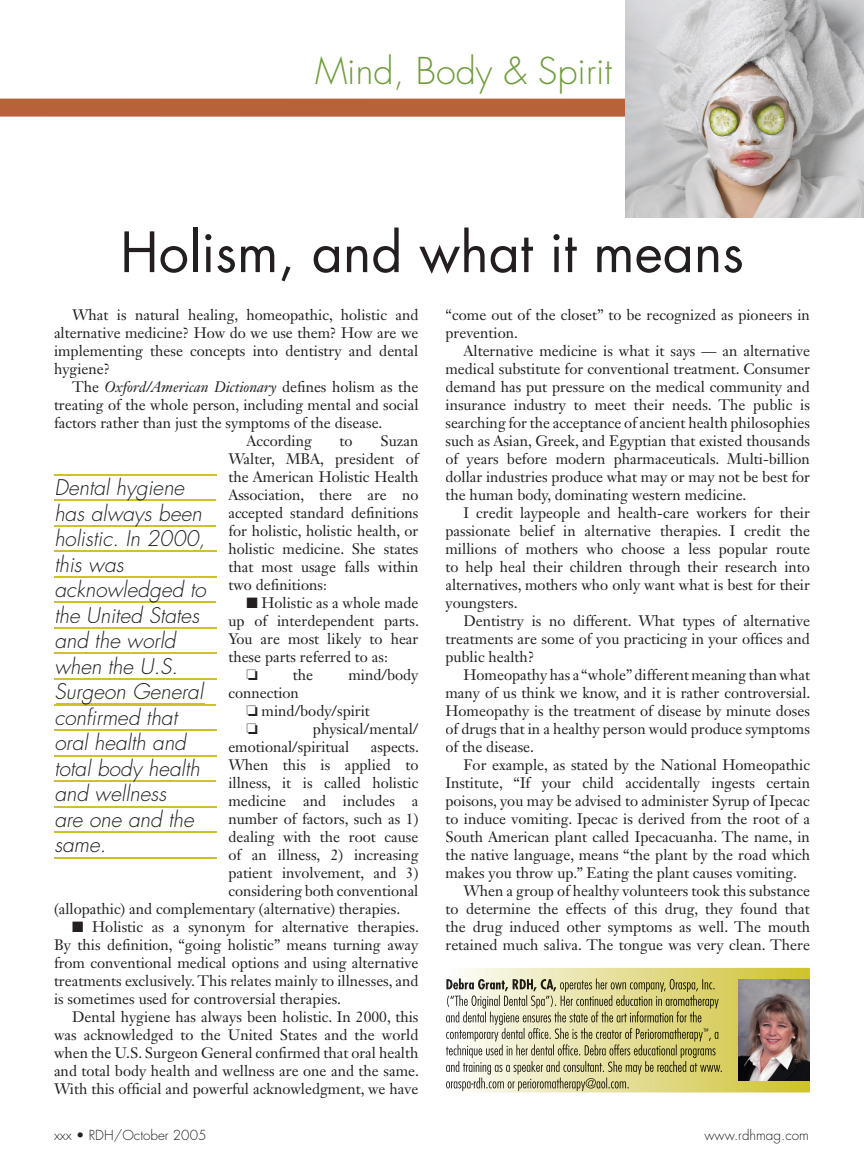
<style>
.page{position:relative;width:864px;height:1175px;background:#fff}
.page>*{position:absolute;margin:0;border:0;box-sizing:border-box;transform-origin:0 0}
.t1{font:54px "Futura Std";color:#231f20}
.t2{font:300 36px "Futura Std";color:#709d3e}
.t3{font:italic 300 21px/25.5px "Futura Std";color:#231f20}
.t4{font:15px/18px "Janson Text LT Std";color:#231f20;text-align:justify}
.t5{font:italic 15px "Janson Text LT Std";color:#231f20}
.t6{font:300 13.5px "Futura Std";color:#231f20}
.s1{font-style:normal}
</style>
<div class="page">
<div style="left:0;top:99px;width:810px;height:18px;background:#b76238"></div>
<svg style="left:462px;top:967px;width:348px;height:125px;background:#e1da8c"></svg>
<img style="left:446px;top:978px;width:111px;height:14px">
<svg style="left:557px;top:978px;width:158px;height:14px;background:#bdb877"></svg>
<img style="left:447px;top:995px;width:272px;height:13px">
<img style="left:446px;top:1011px;width:256px;height:14px">
<img style="left:446px;top:1028px;width:257px;height:13px">
<svg style="left:703px;top:1028px;width:16px;height:13px"></svg>
<img style="left:446px;top:1044px;width:270px;height:14px">
<img style="left:446px;top:1061px;width:276px;height:13px">
<img style="left:446px;top:1077px;width:183px;height:14px">
<hr style="left:54px;top:474px;width:162px;height:1px;background:#cdc327">
<hr style="left:54px;top:499px;width:162px;height:2px;background:#cdc327">
<hr style="left:54px;top:525px;width:162px;height:1px;background:#cdc327">
<hr style="left:54px;top:550px;width:162px;height:2px;background:#cdc327">
<hr style="left:54px;top:576px;width:162px;height:1px;background:#cdc327">
<hr style="left:54px;top:601px;width:162px;height:2px;background:#cdc327">
<hr style="left:54px;top:627px;width:162px;height:1px;background:#cdc327">
<hr style="left:54px;top:652px;width:162px;height:2px;background:#cdc327">
<hr style="left:54px;top:678px;width:162px;height:1px;background:#cdc327">
<hr style="left:54px;top:703px;width:162px;height:2px;background:#cdc327">
<hr style="left:54px;top:729px;width:162px;height:1px;background:#cdc327">
<hr style="left:54px;top:754px;width:162px;height:2px;background:#cdc327">
<hr style="left:54px;top:780px;width:162px;height:1px;background:#cdc327">
<hr style="left:54px;top:805px;width:162px;height:2px;background:#cdc327">
<hr style="left:54px;top:831px;width:162px;height:1px;background:#cdc327">
<hr style="left:54px;top:856px;width:162px;height:2px;background:#cdc327">
<img style="left:626px;top:0;width:238px;height:217px">
<img style="left:738px;top:979px;width:72px;height:101px">
<h2 class="t2" style="left:315px;top:49px;width:299px">Mind, Body &amp; Spirit</h2>
<h1 class="t1" style="left:120px;top:218px;width:625px">Holism, and what it means</h1>
<p class="t4" style="left:54px;top:305px;width:366px;text-indent:18px">What is natural healing, homeopathic, holistic and alternative medicine? How do we use them? How are we implementing these concepts into dentistry and dental hygiene?</p>
<p class="t5" style="left:72px;top:377px;width:348px"><span class="s1">The</span> Oxford/American Dictionary <span class="s1">defines holism as the</span></p>
<p class="t4" style="left:54px;top:395px;width:366px">treating of the whole person, including mental and social</p>
<p class="t4" style="left:54px;top:413px;width:330px">factors rather than just the symptoms of the disease.</p>
<p class="t4" style="left:246px;top:431px;width:67px">According</p>
<p class="t4" style="left:340px;top:431px;width:15px">to</p>
<p class="t4" style="left:228px;top:431px;width:192px;text-indent:152px">Suzan Walter, MBA, president of the American Holistic Health Association, there are no accepted standard definitions for holistic, holistic health, or holistic medicine. She states that most usage falls within two definitions:</p>
<p class="t4" style="left:228px;top:593px;width:192px;text-indent:18px">■ Holistic as a whole made up of interdependent parts.<br>You are most likely to hear these parts referred to as:</p>
<p class="t4" style="left:293px;top:665px;width:22px">the</p>
<p class="t4" style="left:348px;top:665px;width:71px">mind/body</p>
<p class="t4" style="left:246px;top:683px;width:125px;text-indent:-18px">connection<br>❏ mind/body/spirit</p>
<p class="t4" style="left:228px;top:719px;width:192px;text-indent:85px">physical/mental/ emotional/spiritual</p>
<h3 class="t3" style="left:54px;top:475px;width:153px">Dental hygiene has always been holistic. In 2000, this was acknowledged to the United States and the world when the U.S.<br>Surgeon General confirmed that oral health and total body health and wellness<br>are one and the same.</h3>
<p class="t4" style="left:371px;top:737px;width:50px">aspects.</p>
<p class="t4" style="left:228px;top:755px;width:192px">When this is applied to</p>
<p class="t4" style="left:228px;top:773px;width:192px">illness, it is called holistic</p>
<p class="t4" style="left:228px;top:791px;width:192px">medicine and includes a</p>
<p class="t4" style="left:228px;top:809px;width:192px">number of factors, such as 1)</p>
<p class="t4" style="left:228px;top:827px;width:192px">dealing with the root cause</p>
<p class="t4" style="left:228px;top:845px;width:192px">of an illness, 2) increasing</p>
<p class="t4" style="left:228px;top:863px;width:192px">patient involvement, and 3)</p>
<p class="t4" style="left:228px;top:881px;width:192px">considering both conventional</p>
<p class="t4" style="left:54px;top:899px;width:348px">(allopathic) and complementary (alternative) therapies.</p>
<p class="t4" style="left:54px;top:917px;width:367px;text-indent:18px">■ Holistic as a synonym for alternative therapies.<br>By this definition, “going holistic” means turning away from conventional medical options and using alternative treatments exclusively. This relates mainly to illnesses, and is sometimes used for controversial therapies.</p>
<p class="t4" style="left:54px;top:1007px;width:366px;text-indent:18px">Dental hygiene has always been holistic. In 2000, this was acknowledged to the United States and the world when the U.S. Surgeon General confirmed that oral health and total body health and wellness are one and the same.<br>With this official and powerful acknowledgment, we have</p>
<p class="t4" style="left:446px;top:305px;width:366px">“come out of the closet” to be recognized as pioneers in prevention.</p>
<p class="t4" style="left:446px;top:341px;width:366px;text-indent:18px">Alternative medicine is what it says — an alternative medical substitute for conventional treatment. Consumer demand has put pressure on the medical community and insurance industry to meet their needs. The public is searching for the acceptance of ancient health philosophies such as Asian, Greek, and Egyptian that existed thousands of years before modern pharmaceuticals. Multi-billion dollar industries produce what may or may not be best for the human body, dominating western medicine.</p>
<p class="t4" style="left:446px;top:503px;width:366px;text-indent:18px">I credit laypeople and health-care workers for their passionate belief in alternative therapies. I credit the millions of mothers who choose a less popular route to help heal their children through their research into alternatives, mothers who only want what is best for their youngsters.</p>
<p class="t4" style="left:446px;top:611px;width:366px;text-indent:18px">Dentistry is no different. What types of alternative treatments are some of you practicing in your offices and public health?</p>
<p class="t4" style="left:446px;top:665px;width:366px;text-indent:18px">Homeopathy has a “whole” different meaning than what many of us think we know, and it is rather controversial.<br>Homeopathy is the treatment of disease by minute doses of drugs that in a healthy person would produce symptoms of the disease.</p>
<p class="t4" style="left:464px;top:755px;width:348px">For example, as stated by the National Homeopathic</p>
<p class="t4" style="left:446px;top:773px;width:366px">Institute, “If your child accidentally ingests certain</p>
<p class="t4" style="left:446px;top:791px;width:366px">poisons, you may be advised to administer Syrup of Ipecac</p>
<p class="t4" style="left:446px;top:809px;width:366px">to induce vomiting. Ipecac is derived from the root of a</p>
<p class="t4" style="left:446px;top:827px;width:366px">South American plant called Ipecacuanha. The name, in</p>
<p class="t4" style="left:446px;top:845px;width:366px">the native language, means “the plant by the road which</p>
<p class="t4" style="left:446px;top:863px;width:353px">makes you throw up.” Eating the plant causes vomiting.</p>
<p class="t4" style="left:464px;top:881px;width:348px">When a group of healthy volunteers took this substance</p>
<p class="t4" style="left:446px;top:899px;width:366px">to determine the effects of this drug, they found that</p>
<p class="t4" style="left:446px;top:917px;width:366px">the drug induced other symptoms as well. The mouth</p>
<p class="t4" style="left:446px;top:935px;width:366px">retained much saliva. The tongue was very clean. There</p>
<p class="t6" style="left:54px;top:1126px;width:154px">xxx • RDH/October 2005</p>
<p class="t6" style="left:704px;top:1126px;width:106px">www.rdhmag.com</p>
</div>
